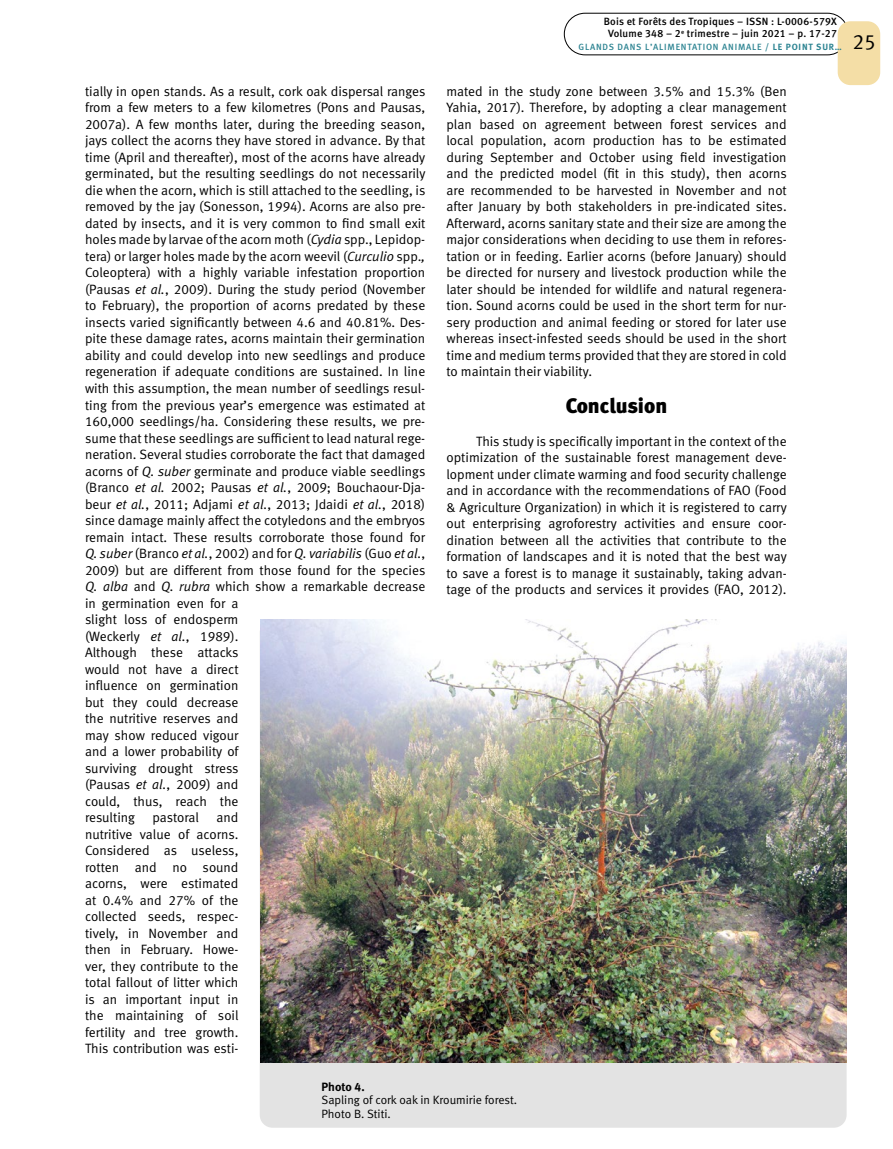
<style>
.page{position:relative;width:893px;height:1149px;background:#fff}
.page>*{position:absolute;margin:0;border:0;box-sizing:border-box;transform-origin:0 0}
.t1{font:21px "Meta Black LF";color:#000}
.t2{font:21px "Meta Normal LF";color:#000}
.t3{font:13.5px/16.5px "Meta Normal LF";color:#000;text-align:justify}
.t4{font:12px/13.5px "Meta Normal LF";color:#000}
.t5{font:12px "Meta Bold LF";color:#000}
.t6{font:10.5px/12px "Meta Medium LF";letter-spacing:.02em;color:#000;text-align:center}
.t7{font:9px "Meta Medium LF";letter-spacing:.09em;color:#2f8593}
.s1{font-style:italic}
.s2{font-family:"Meta Bold LF"}
</style>
<div class="page">
<div style="left:564px;top:13px;width:285px;height:42px;border:1px solid #000;border-radius:21px"></div>
<div style="left:838px;top:21px;width:42px;height:64px;background:#f4dea6;border-radius:13px"></div>
<div style="left:260px;top:619px;width:587px;height:508px;background:#e3e3e3;border-radius:13px"></div>
<img style="left:260px;top:619px;width:586px;height:443px">
<p class="t3" style="left:85px;top:83px;width:342px;text-align:left">tially in open stands. As a result, cork oak dispersal ranges from a few meters to a few kilometres (Pons and Pausas, 2007a). A few months later, during the breeding season, jays collect the acorns they have stored in advance. By that time (April and thereafter), most of the acorns have already germinated, but the resulting seedlings do not necessarily die when the acorn, which is still attached to the seedling, is removed by the jay (Sonesson, 1994). Acorns are also pre&shy;dated by insects, and it is very common to find small exit holes made by larvae of the acorn moth (<span class="s1">Cydia</span> spp., Lepidop&shy;tera) or larger holes made by the acorn weevil (<span class="s1">Curculio</span> spp.<span class="s1">, </span>Coleoptera) with a highly variable infestation proportion (Pausas <span class="s1">et al.</span>, 2009). During the study period (November to February), the proportion of acorns predated by these insects varied significantly between 4.6 and 40.81%. Des&shy;pite these damage rates, acorns maintain their germination ability and could develop into new seedlings and produce regeneration if adequate conditions are sustained. In line with this assumption, the mean number of seedlings resul&shy;ting from the previous year’s emergence was estimated at 160,000 seedlings/ha. Considering these results, we pre&shy;sume that these seedlings are sufficient to lead natural rege&shy;neration. Several studies corroborate the fact that damaged acorns of <span class="s1">Q. suber</span> germinate and produce viable seedlings (Branco <span class="s1">et al.</span> 2002; Pausas <span class="s1">et al.</span>, 2009; Bouchaour-Dja&shy;beur <span class="s1">et al.</span>, 2011; Adjami <span class="s1">et al.</span>, 2013; Jdaidi <span class="s1">et al.</span>, 2018) since damage mainly affect the cotyledons and the embryos remain intact. These results corroborate those found for <span class="s1">Q. suber</span> (Branco <span class="s1">et al.</span>, 2002) and for <span class="s1">Q. variabilis</span> (Guo <span class="s1">et al.</span>, 2009) but are different from those found for the species <span class="s1">Q. alba</span> and <span class="s1">Q. rubra</span> which show a remarkable decrease in germination even for a<br>slight loss of endosperm<br>(Weckerly <span class="s1">et al.</span>, 1989).<br>Although these attacks<br>would not have a direct<br>influence on germination<br>but they could decrease<br>the nutritive reserves and<br>may show reduced vigour<br>and a lower probability of<br>surviving drought stress<br>(Pausas <span class="s1">et al.</span>, 2009) and<br>could, thus, reach the<br>resulting</p>
<p class="t3" style="left:85px;top:809px;width:155px;text-indent:131px">and nutritive value of acorns.<br>Considered as useless, rotten and no sound acorns, were estimated at 0.4% and 27% of the collected seeds, respec&shy;tively, in November and then in February. Howe&shy;ver, they contribute to the total fallout of litter which is an important input in the maintaining of soil fertility and tree growth.<br>This contribution was esti-</p>
<p class="t3" style="left:152px;top:809px;width:48px">pastoral</p>
<p class="t6" style="left:604px;top:16px;width:235px">Bois et Forêts des Tropiques – ISSN : L-0006-579X<br>Volume 348 – 2<sup>e</sup> trimestre – juin 2021 – p. 17-27</p>
<p class="t7" style="left:578px;top:41px;width:265px">GLANDS DANS L’ALIMENTATION ANIMALE <span class="s2">/ LE POINT SUR…</span></p>
<h1 class="t2" style="left:852px;top:30px;width:25px">25</h1>
<p class="t3" style="left:446px;top:82px;width:342px">mated in the study zone between 3.5% and 15.3% (Ben Yahia, 2017). Therefore, by adopting a clear management plan based on agreement between forest services and local population, acorn production has to be estimated during September and October using field investigation and the predicted model (fit in this study), then acorns are recommended to be harvested in November and not after January by both stakeholders in pre-indicated sites.<br>Afterward, acorns sanitary state and their size are among the major considerations when deciding to use them in refores&shy;tation or in feeding. Earlier acorns (before January) should be directed for nursery and livestock production while the later should be intended for wildlife and natural regenera&shy;tion. Sound acorns could be used in the short term for nur&shy;sery production and animal feeding or stored for later use whereas insect-infested seeds should be used in the short time and medium terms provided that they are stored in cold to maintain their viability.</p>
<h1 class="t1" style="left:566px;top:392px;width:103px">Conclusion</h1>
<p class="t3" style="left:446px;top:432px;width:342px;text-indent:30px">This study is specifically important in the context of the optimization of the sustainable forest management deve&shy;lopment under climate warming and food security challenge and in accordance with the recommendations of FAO (Food &amp; Agriculture Organization) in which it is registered to carry out enterprising agroforestry activities and ensure coor&shy;dination between all the activities that contribute to the formation of landscapes and it is noted that the best way to save a forest is to manage it sustainably, taking advan&shy;tage of the products and services it provides (FAO, 2012).</p>
<p class="t5" style="left:321px;top:1079px;width:45px">Photo 4.</p>
<p class="t4" style="left:321px;top:1092px;width:197px">Sapling of cork oak in Kroumirie forest.<br>Photo B. Stiti.</p>
</div>
